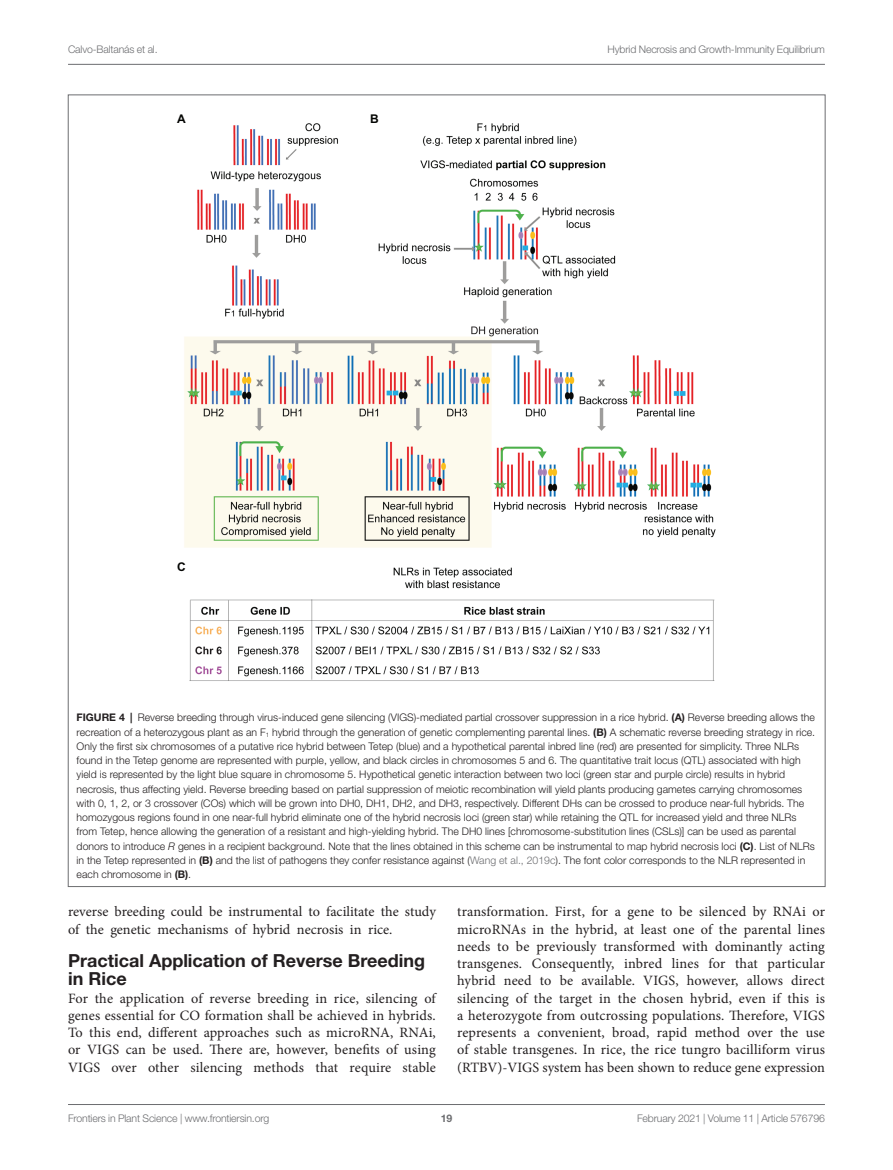
<style>
.page{position:relative;width:893px;height:1170px;background:#fff}
.page>*{position:absolute;margin:0;border:0;box-sizing:border-box;transform-origin:0 0}
.HEAD_2{font:700 18px/18.8px "Helvetica Neue LT Std";color:#231f20}
.TEXT_FLUSH{font:14.25px/17.2px "Minion Pro";color:#231f20;text-align:justify}
.TEXT{font:14.25px/17.2px "Minion Pro";color:#231f20}
.t1{font:700 12px "Arial";color:#040503}
.FIG_LEG{font:300 10.5px/14.2px "Helvetica Neue LT Std";color:#231f20}
.t2{font:300 10.5px "Helvetica Neue LT Std";letter-spacing:-.015em;color:#6c6d70}
.t3{font:700 10.5px "Helvetica Neue LT Std";color:#6c6d70}
.s1{font-weight:700}
.s2{font-style:italic}
.s3{color:#6c6d70}
</style>
<div class="page">
<hr style="left:68px;top:64px;width:757px;height:1px;background:#6c6d70">
<hr style="left:68px;top:1104px;width:757px;height:1px;background:#6c6d70">
<img style="left:184px;top:123px;width:532px;height:558px">
<p class="t2" style="left:68px;top:42px;width:91px">Calvo-Baltanás et al.</p>
<p class="t2" style="left:608px;top:42px;width:219px">Hybrid Necrosis and Growth-Immunity Equilibrium</p>
<p class="t1" style="left:177px;top:110px;width:10px">A</p>
<p class="t1" style="left:370px;top:110px;width:10px">B</p>
<p class="t1" style="left:177px;top:558px;width:10px">C</p>
<p class="FIG_LEG" style="left:77px;top:710px;width:740px"><span class="s1">FIGURE 4 |</span> Reverse breeding through virus-induced gene silencing (VIGS)-mediated partial crossover suppression in a rice hybrid. <span class="s1">(A)</span> Reverse breeding allows the recreation of a heterozygous plant as an F<sub>1</sub> hybrid through the generation of genetic complementing parental lines. <span class="s1">(B)</span> A schematic reverse breeding strategy in rice.<br>Only the first six chromosomes of a putative rice hybrid between Tetep (blue) and a hypothetical parental inbred line (red) are presented for simplicity. Three NLRs found in the Tetep genome are represented with purple, yellow, and black circles in chromosomes 5 and 6. The quantitative trait locus (QTL) associated with high yield is represented by the light blue square in chromosome 5. Hypothetical genetic interaction between two loci (green star and purple circle) results in hybrid necrosis, thus affecting yield. Reverse breeding based on partial suppression of meiotic recombination will yield plants producing gametes carrying chromosomes with 0, 1, 2, or 3 crossover (COs) which will be grown into DH0, DH1, DH2, and DH3, respectively. Different DHs can be crossed to produce near-full hybrids. The homozygous regions found in one near-full hybrid eliminate one of the hybrid necrosis loci (green star) while retaining the QTL for increased yield and three NLRs from Tetep, hence allowing the generation of a resistant and high-yielding hybrid. The DH0 lines [chromosome-substitution lines (CSLs)] can be used as parental donors to introduce <span class="s2">R</span> genes in a recipient background. Note that the lines obtained in this scheme can be instrumental to map hybrid necrosis loci <span class="s1">(C)</span>. List of NLRs in the Tetep represented in <span class="s1">(B)</span> and the list of pathogens they confer resistance against (<span class="s3">Wang et al., 2019c</span>). The font color corresponds to the NLR represented in each chromosome in <span class="s1">(B)</span>.</p>
<p class="TEXT" style="left:68px;top:903px;width:369px">reverse breeding could be instrumental to facilitate the study of the genetic mechanisms of hybrid necrosis in rice.</p>
<p class="HEAD_2" style="left:68px;top:950px;width:359px">Practical Application of Reverse Breeding in Rice</p>
<p class="TEXT_FLUSH" style="left:68px;top:989px;width:369px">For the application of reverse breeding in rice, silencing of genes essential for CO formation shall be achieved in hybrids.<br>To this end, different approaches such as microRNA, RNAi, or VIGS can be used. There are, however, benefits of using VIGS over other silencing methods that require stable</p>
<p class="TEXT_FLUSH" style="left:457px;top:903px;width:369px">transformation. First, for a gene to be silenced by RNAi or microRNAs in the hybrid, at least one of the parental lines needs to be previously transformed with dominantly acting transgenes. Consequently, inbred lines for that particular hybrid need to be available. VIGS, however, allows direct silencing of the target in the chosen hybrid, even if this is a heterozygote from outcrossing populations. Therefore, VIGS represents a convenient, broad, rapid method over the use of stable transgenes. In rice, the rice tungro bacilliform virus (RTBV)-VIGS system has been shown to reduce gene expression</p>
<p class="t2" style="left:68px;top:1111px;width:203px">Frontiers in Plant Science | www.frontiersin.org</p>
<p class="t3" style="left:441px;top:1111px;width:13px">19</p>
<p class="t2" style="left:637px;top:1111px;width:189px">February 2021 | Volume 11 | Article 576796</p>
</div>
